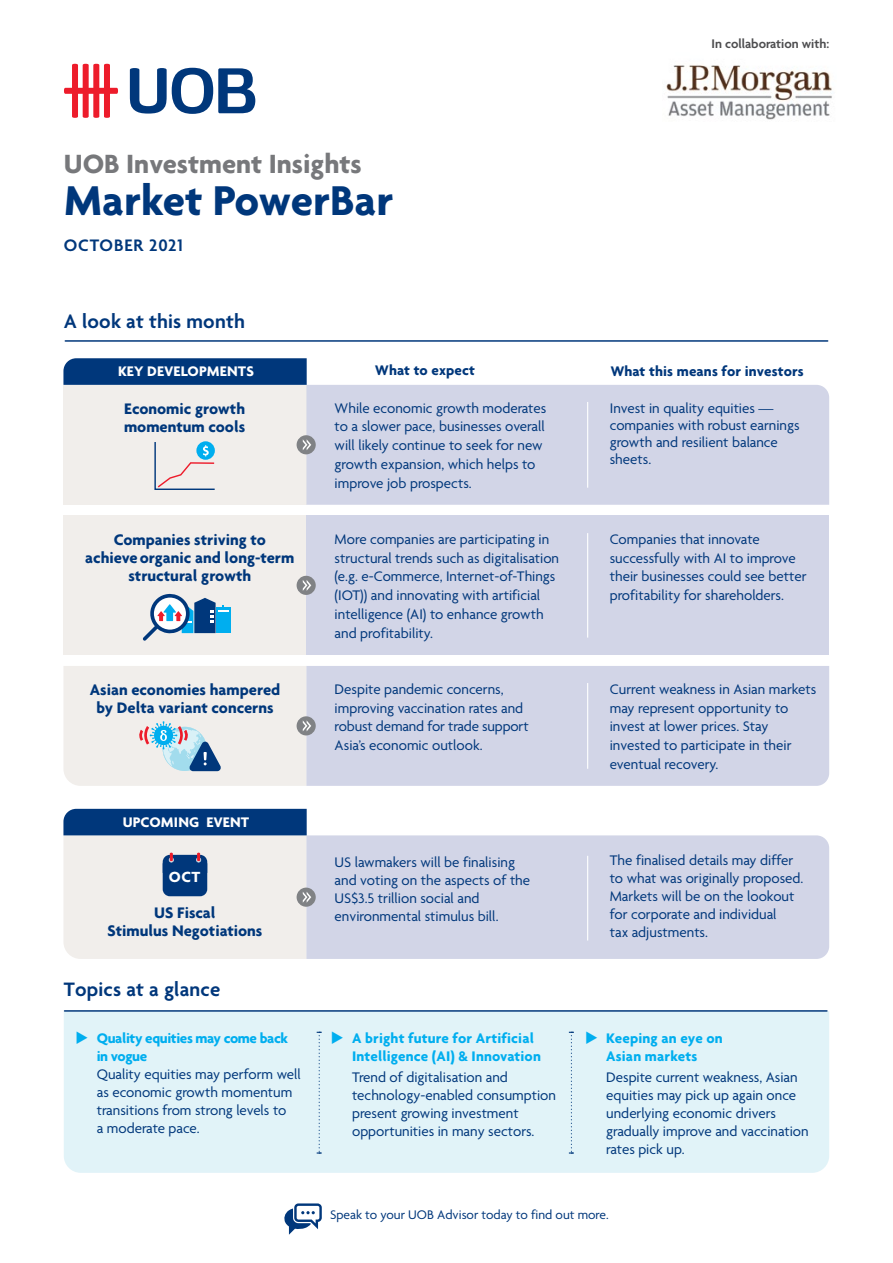
<style>
.page{position:relative;width:893px;height:1263px;background:#fff}
.page>*{position:absolute;margin:0;border:0;box-sizing:border-box;transform-origin:0 0}
.t1{font:700 45px "Agenda";color:#00377b}
.t2{font:700 28.5px "Agenda";color:#77787b}
.t3{font:600 21px "Agenda";letter-spacing:.01em;color:#00377b}
.t4{font:600 18px "Agenda";letter-spacing:.05em;color:#00377b}
.t5{font:700 16.5px/18px "Agenda";color:#00377b;text-align:center}
.t6{font:700 15.9px "Agenda";color:#fff}
.t7{font:15px/18.8px "Agenda";color:#00377b}
.t8{font:700 15px/18px "Agenda";letter-spacing:.01em;color:#00aeef}
.t9{font:700 15px "Agenda";letter-spacing:.01em;color:#00377b}
.t10{font:700 15px/18px "Agenda";letter-spacing:-.025em;color:#00aeef}
.t11{font:700 15px "Agenda";letter-spacing:.01em;color:#fff}
.t12{font:13.5px "Agenda";color:#00377b}
.t13{font:600 13.5px "Agenda";color:#4d4d4f}
</style>
<div class="page">
<div style="left:63px;top:385px;width:244px;height:120px;background:#f1eeeb"></div>
<div style="left:63px;top:516px;width:244px;height:139px;background:#f1eeeb"></div>
<div style="left:64px;top:1011px;width:765px;height:162px;background:#e1f3f8"></div>
<img style="left:666px;top:65px;width:166px;height:55px">
<svg style="left:64px;top:64px;width:54px;height:54px"></svg>
<svg style="left:130px;top:68px;width:125px;height:46px"></svg>
<svg style="left:284px;top:1203px;width:38px;height:32px"></svg>
<div style="left:311px;top:835px;width:518px;height:124px;background:#d2d5e7"></div>
<div style="left:306px;top:385px;width:523px;height:120px;background:#d2d5e7"></div>
<div style="left:311px;top:666px;width:518px;height:120px;background:#d2d5e7"></div>
<div style="left:306px;top:516px;width:523px;height:139px;background:#d2d5e7"></div>
<svg style="left:63px;top:358px;width:244px;height:27px;background:#063b7e"></svg>
<hr style="left:65px;top:340px;width:763px;height:2px;background:#00377b">
<hr style="left:65px;top:1010px;width:762px;height:2px;background:#00377b">
<svg style="left:317px;top:1032px;width:5px;height:121px"></svg>
<svg style="left:569px;top:1032px;width:5px;height:121px"></svg>
<hr style="left:587px;top:402px;width:1px;height:86px;background:#fff">
<hr style="left:587px;top:683px;width:1px;height:86px;background:#fff">
<hr style="left:587px;top:533px;width:1px;height:105px;background:#fff">
<div style="left:297px;top:435px;width:19px;height:19px;background:#808285;border-radius:50%"></div>
<svg style="left:303px;top:439px;width:8px;height:11px"></svg>
<svg style="left:297px;top:716px;width:19px;height:19px"></svg>
<div style="left:297px;top:576px;width:19px;height:19px;background:#808285;border-radius:50%"></div>
<svg style="left:303px;top:580px;width:8px;height:11px"></svg>
<hr style="left:587px;top:856px;width:1px;height:84px;background:#fff">
<svg style="left:297px;top:887px;width:19px;height:20px"></svg>
<svg style="left:63px;top:809px;width:248px;height:150px;background:#bbc5d1"></svg>
<div style="left:217px;top:608px;width:14px;height:25px;background:#00aeef"></div>
<svg style="left:143px;top:594px;width:86px;height:47px"></svg>
<svg style="left:154px;top:441px;width:61px;height:49px"></svg>
<svg style="left:63px;top:666px;width:248px;height:120px;background:#e6e7e7"></svg>
<h2 class="t2" style="left:64px;top:147px;width:299px">UOB Investment Insights</h2>
<h1 class="t1" style="left:64px;top:173px;width:331px">Market PowerBar</h1>
<p class="t4" style="left:64px;top:236px;width:120px">OCTOBER 2021</p>
<h3 class="t3" style="left:64px;top:310px;width:183px">A look at this month</h3>
<p class="t13" style="left:712px;top:36px;width:119px">In collaboration with:</p>
<p class="t11" style="left:118px;top:362px;width:137px">KEY DEVELOPMENTS</p>
<p class="t9" style="left:375px;top:361px;width:101px">What to expect</p>
<p class="t9" style="left:611px;top:362px;width:195px">What this means for investors</p>
<p class="t5" style="left:124px;top:399px;width:123px;text-align:left">Economic growth momentum cools</p>
<p class="t7" style="left:335px;top:399px;width:213px">While economic growth moderates to a slower pace, businesses overall will likely continue to seek for new growth expansion, which helps to improve job prospects.</p>
<p class="t5" style="left:85px;top:530px;width:211px">Companies striving to<br>achieve organic and long-term structural growth</p>
<p class="t5" style="left:90px;top:680px;width:192px">Asian economies hampered by Delta variant concerns</p>
<p class="t11" style="left:123px;top:813px;width:128px">UPCOMING EVENT</p>
<p class="t7" style="left:335px;top:531px;width:226px">More companies are participating in structural trends such as digitalisation (e.g. e-Commerce, Internet-of-Things (IOT)) and innovating with artificial intelligence (AI) to enhance growth and profitability.</p>
<p class="t7" style="left:335px;top:680px;width:196px">Despite pandemic concerns, improving vaccination rates and robust demand for trade support<br>Asia’s economic outlook.</p>
<p class="t7" style="left:610px;top:400px;width:191px;line-height:17.2px">Invest in quality equities — companies with robust earnings growth and resilient balance sheets.</p>
<p class="t7" style="left:610px;top:531px;width:198px">Companies that innovate successfully with AI to improve their businesses could see better profitability for shareholders.</p>
<p class="t7" style="left:610px;top:680px;width:208px">Current weakness in Asian markets may represent opportunity to invest at lower prices. Stay invested to participate in their eventual recovery.</p>
<p class="t6" style="left:169px;top:867px;width:33px">OCT</p>
<p class="t5" style="left:108px;top:903px;width:156px">US Fiscal<br>Stimulus Negotiations</p>
<h3 class="t3" style="left:64px;top:978px;width:158px">Topics at a glance</h3>
<p class="t10" style="left:97px;top:1029px;width:193px;text-indent:-21px">◆ Quality equities may come back in vogue</p>
<p class="t7" style="left:97px;top:1066px;width:206px;line-height:18px">Quality equities may perform well as economic growth momentum transitions from strong levels to<br>a moderate pace.</p>
<p class="t7" style="left:335px;top:854px;width:197px;line-height:18px">US lawmakers will be finalising and voting on the aspects of the<br>US$3.5 trillion social and environmental stimulus bill.</p>
<p class="t7" style="left:610px;top:852px;width:195px;line-height:18px">The finalised details may differ to what was originally proposed.<br>Markets will be on the lookout for corporate and individual<br>tax adjustments.</p>
<p class="t8" style="left:352px;top:1029px;width:190px;text-indent:-21px">◆ A bright future for Artificial<br>Intelligence (AI) &amp; Innovation</p>
<p class="t7" style="left:352px;top:1069px;width:205px;line-height:18px">Trend of digitalisation and technology-enabled consumption present growing investment opportunities in many sectors.</p>
<p class="t8" style="left:585px;top:1029px;width:139px;text-align:center">◆ Keeping an eye on<br>Asian markets</p>
<p class="t7" style="left:606px;top:1069px;width:204px;line-height:18px">Despite current weakness, Asian equities may pick up again once underlying economic drivers gradually improve and vaccination rates pick up.</p>
<p class="t12" style="left:330px;top:1208px;width:280px">Speak to your UOB Advisor today to find out more.</p>
</div>
